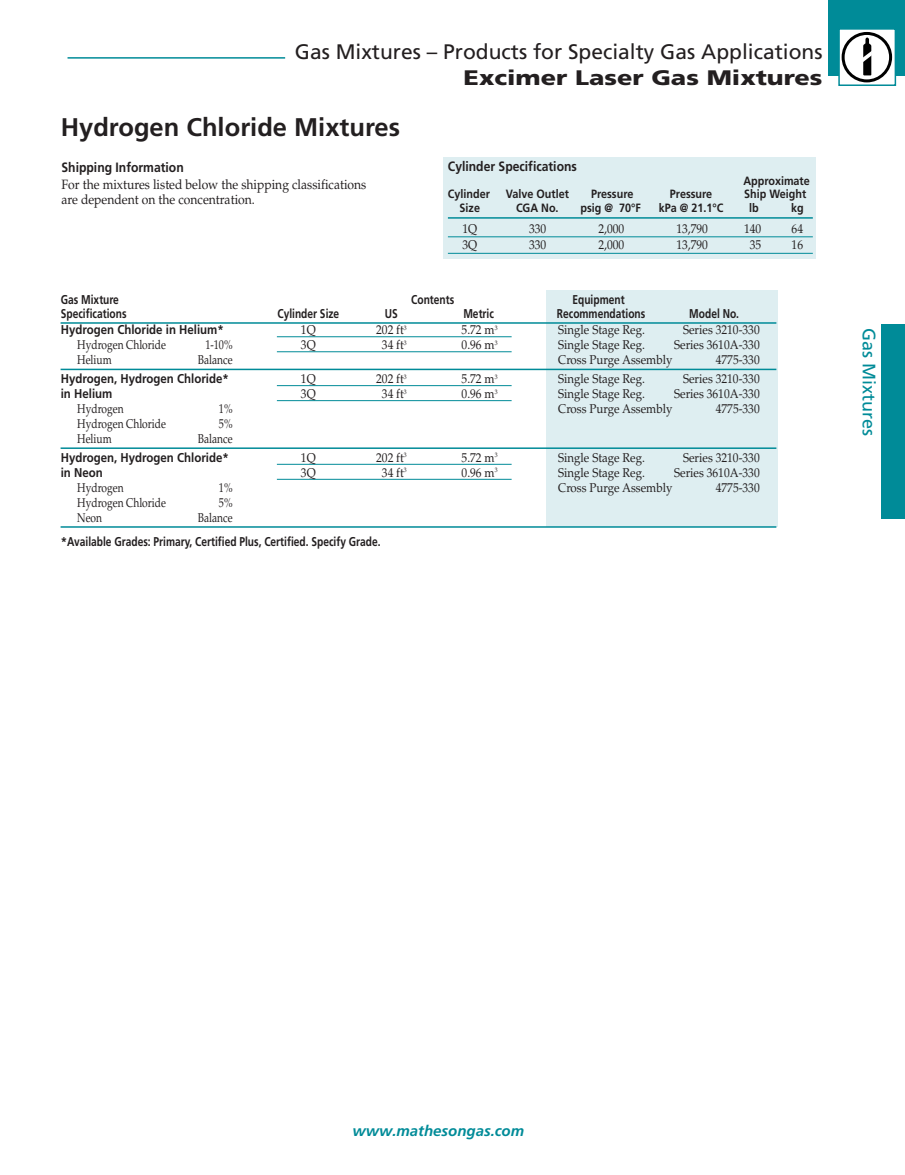
<style>
.page{position:relative;width:905px;height:1175px;background:#fff}
.page>*{position:absolute;margin:0;border:0;box-sizing:border-box;transform-origin:0 0}
.t1{font:700 25.5px "Frutiger";color:#231f20}
.t2{font:21px "Frutiger";color:#231f20}
.t3{font:900 21px "Frutiger";color:#231f20;scale:1.2 1}
.t4{font:18px "Frutiger";color:#008b98}
.t5{font:italic 700 15px "Frutiger";color:#008b98}
.t6{font:13.5px/15px "Palatino";color:#231f20;scale:.9 1}
.t7{font:700 13.5px "Frutiger";color:#231f20;scale:.9 1}
.t8{font:12.75px "Palatino";color:#231f20;scale:.9 1}
.t9{font:700 12.75px "Frutiger";color:#231f20;scale:.9 1}
.t10{font:12.75px "Palatino";color:#231f20;scale:.8 1}
.t11{font:700 12.75px "Frutiger";color:#231f20;scale:.8 1}
.t12{font:700 12px "Frutiger";color:#231f20;scale:.9 1}
</style>
<div class="page">
<hr style="left:68px;top:57px;width:217px;height:2px;background:#008b98">
<div style="left:828px;top:0;width:76px;height:75px;background:#008b98"></div>
<svg style="left:841px;top:31px;width:52px;height:52px"></svg>
<svg style="left:843px;top:33px;width:47px;height:48px"></svg>
<div style="left:841px;top:32px;width:51px;height:50px;border:3px solid #000;border-radius:50%"></div>
<svg style="left:862px;top:37px;width:9px;height:38px"></svg>
<div style="left:838px;top:28px;width:58px;height:58px;border:2px solid #008b98"></div>
<div style="left:881px;top:324px;width:23px;height:195px;background:#008b98"></div>
<div style="left:443px;top:158px;width:372px;height:101px;background:#deeef1"></div>
<hr style="left:448px;top:217px;width:364px;height:2px;background:#008b98">
<hr style="left:448px;top:236px;width:364px;height:1px;background:#008b98">
<hr style="left:448px;top:253px;width:364px;height:1px;background:#008b98">
<div style="left:546px;top:290px;width:231px;height:236px;background:#deeef1"></div>
<hr style="left:61px;top:322px;width:715px;height:2px;background:#008b98">
<hr style="left:277px;top:336px;width:234px;height:1px;background:#008b98">
<hr style="left:277px;top:351px;width:234px;height:1px;background:#008b98">
<hr style="left:61px;top:369px;width:715px;height:1px;background:#008b98">
<hr style="left:277px;top:385px;width:234px;height:1px;background:#008b98">
<hr style="left:277px;top:400px;width:234px;height:1px;background:#008b98">
<hr style="left:61px;top:447px;width:715px;height:2px;background:#008b98">
<hr style="left:277px;top:464px;width:234px;height:1px;background:#008b98">
<hr style="left:277px;top:479px;width:234px;height:1px;background:#008b98">
<hr style="left:61px;top:526px;width:715px;height:1px;background:#008b98">
<h2 class="t2" style="left:295px;top:44px;width:529px">Gas Mixtures – Products for Specialty Gas Applications</h2>
<h2 class="t3" style="left:463px;top:69px;width:300px">Excimer Laser Gas Mixtures</h2>
<h1 class="t1" style="left:61px;top:116px;width:341px">Hydrogen Chloride Mixtures</h1>
<p class="t7" style="left:62px;top:162px;width:137px">Shipping Information</p>
<p class="t6" style="left:62px;top:179px;width:340px">For the mixtures listed below the shipping classifications are dependent on the concentration.</p>
<p class="t7" style="left:448px;top:161px;width:145px">Cylinder Specifications</p>
<p class="t12" style="left:743px;top:176px;width:75px">Approximate</p>
<p class="t12" style="left:448px;top:189px;width:48px">Cylinder</p>
<p class="t12" style="left:506px;top:189px;width:72px">Valve Outlet</p>
<p class="t12" style="left:591px;top:189px;width:48px">Pressure</p>
<p class="t12" style="left:670px;top:189px;width:48px">Pressure</p>
<p class="t12" style="left:744px;top:189px;width:71px">Ship Weight</p>
<p class="t12" style="left:459px;top:203px;width:24px">Size</p>
<p class="t12" style="left:516px;top:203px;width:49px">CGA No.</p>
<p class="t12" style="left:580px;top:203px;width:69px">psig @ 70°F</p>
<p class="t12" style="left:658px;top:203px;width:73px">kPa @ 21.1°C</p>
<p class="t12" style="left:749px;top:203px;width:12px">lb</p>
<p class="t12" style="left:791px;top:203px;width:16px">kg</p>
<p class="t8" style="left:462px;top:223px;width:18px">1Q</p>
<p class="t8" style="left:529px;top:223px;width:21px">330</p>
<p class="t8" style="left:598px;top:223px;width:30px">2,000</p>
<p class="t8" style="left:676px;top:223px;width:37px">13,790</p>
<p class="t8" style="left:744px;top:223px;width:21px">140</p>
<p class="t8" style="left:791px;top:223px;width:14px">64</p>
<p class="t8" style="left:462px;top:240px;width:18px">3Q</p>
<p class="t8" style="left:529px;top:240px;width:21px">330</p>
<p class="t8" style="left:598px;top:240px;width:30px">2,000</p>
<p class="t8" style="left:676px;top:240px;width:37px">13,790</p>
<p class="t8" style="left:749px;top:240px;width:14px">35</p>
<p class="t8" style="left:791px;top:240px;width:14px">16</p>
<p class="t11" style="left:61px;top:294px;width:74px">Gas Mixture</p>
<p class="t11" style="left:411px;top:294px;width:55px">Contents</p>
<p class="t11" style="left:572px;top:294px;width:67px">Equipment</p>
<p class="t11" style="left:61px;top:308px;width:84px">Specifications</p>
<p class="t11" style="left:277px;top:308px;width:79px">Cylinder Size</p>
<p class="t11" style="left:384px;top:308px;width:18px">US</p>
<p class="t11" style="left:463px;top:308px;width:40px">Metric</p>
<p class="t11" style="left:557px;top:308px;width:112px">Recommendations</p>
<p class="t11" style="left:689px;top:308px;width:64px">Model No.</p>
<p class="t9" style="left:61px;top:325px;width:183px">Hydrogen Chloride in Helium*</p>
<p class="t8" style="left:301px;top:325px;width:18px">1Q</p>
<p class="t8" style="left:376px;top:325px;width:35px">202 ft<sup>3</sup></p>
<p class="t8" style="left:461px;top:325px;width:41px">5.72 m<sup>3</sup></p>
<p class="t8" style="left:558px;top:325px;width:98px">Single Stage Reg.</p>
<p class="t8" style="left:683px;top:325px;width:87px">Series 3210-330</p>
<p class="t10" style="left:77px;top:340px;width:112px">Hydrogen Chloride</p>
<p class="t10" style="left:205px;top:340px;width:36px">1-10%</p>
<p class="t8" style="left:301px;top:340px;width:18px">3Q</p>
<p class="t8" style="left:382px;top:340px;width:29px">34 ft<sup>3</sup></p>
<p class="t8" style="left:461px;top:340px;width:41px">0.96 m<sup>3</sup></p>
<p class="t8" style="left:558px;top:340px;width:98px">Single Stage Reg.</p>
<p class="t8" style="left:674px;top:340px;width:97px">Series 3610A-330</p>
<p class="t10" style="left:77px;top:355px;width:45px">Helium</p>
<p class="t10" style="left:198px;top:355px;width:45px">Balance</p>
<p class="t8" style="left:558px;top:355px;width:128px">Cross Purge Assembly</p>
<p class="t8" style="left:715px;top:355px;width:50px">4775-330</p>
<p class="t9" style="left:61px;top:373px;width:188px">Hydrogen, Hydrogen Chloride*</p>
<p class="t8" style="left:301px;top:374px;width:18px">1Q</p>
<p class="t8" style="left:376px;top:374px;width:35px">202 ft<sup>3</sup></p>
<p class="t8" style="left:461px;top:374px;width:41px">5.72 m<sup>3</sup></p>
<p class="t8" style="left:558px;top:374px;width:98px">Single Stage Reg.</p>
<p class="t8" style="left:683px;top:374px;width:87px">Series 3210-330</p>
<p class="t9" style="left:61px;top:388px;width:59px">in Helium</p>
<p class="t8" style="left:301px;top:389px;width:18px">3Q</p>
<p class="t8" style="left:382px;top:389px;width:29px">34 ft<sup>3</sup></p>
<p class="t8" style="left:461px;top:389px;width:41px">0.96 m<sup>3</sup></p>
<p class="t8" style="left:558px;top:389px;width:98px">Single Stage Reg.</p>
<p class="t8" style="left:674px;top:389px;width:97px">Series 3610A-330</p>
<p class="t10" style="left:77px;top:404px;width:59px">Hydrogen</p>
<p class="t10" style="left:219px;top:404px;width:19px">1%</p>
<p class="t8" style="left:558px;top:404px;width:128px">Cross Purge Assembly</p>
<p class="t8" style="left:715px;top:404px;width:50px">4775-330</p>
<p class="t10" style="left:77px;top:419px;width:112px">Hydrogen Chloride</p>
<p class="t10" style="left:219px;top:419px;width:19px">5%</p>
<p class="t10" style="left:77px;top:434px;width:45px">Helium</p>
<p class="t10" style="left:198px;top:434px;width:45px">Balance</p>
<p class="t9" style="left:61px;top:452px;width:188px">Hydrogen, Hydrogen Chloride*</p>
<p class="t8" style="left:301px;top:452px;width:18px">1Q</p>
<p class="t8" style="left:376px;top:452px;width:35px">202 ft<sup>3</sup></p>
<p class="t8" style="left:461px;top:452px;width:41px">5.72 m<sup>3</sup></p>
<p class="t8" style="left:558px;top:452px;width:98px">Single Stage Reg.</p>
<p class="t8" style="left:683px;top:452px;width:87px">Series 3210-330</p>
<p class="t9" style="left:61px;top:467px;width:48px">in Neon</p>
<p class="t8" style="left:301px;top:467px;width:18px">3Q</p>
<p class="t8" style="left:382px;top:467px;width:29px">34 ft<sup>3</sup></p>
<p class="t8" style="left:461px;top:467px;width:41px">0.96 m<sup>3</sup></p>
<p class="t8" style="left:558px;top:467px;width:98px">Single Stage Reg.</p>
<p class="t8" style="left:674px;top:467px;width:97px">Series 3610A-330</p>
<p class="t10" style="left:77px;top:482px;width:59px">Hydrogen</p>
<p class="t10" style="left:219px;top:482px;width:19px">1%</p>
<p class="t8" style="left:558px;top:482px;width:128px">Cross Purge Assembly</p>
<p class="t8" style="left:715px;top:482px;width:50px">4775-330</p>
<p class="t10" style="left:77px;top:497px;width:112px">Hydrogen Chloride</p>
<p class="t10" style="left:219px;top:497px;width:19px">5%</p>
<p class="t10" style="left:77px;top:512px;width:33px">Neon</p>
<p class="t10" style="left:198px;top:512px;width:45px">Balance</p>
<p class="t9" style="left:61px;top:536px;width:357px">*Available Grades: Primary, Certified Plus, Certified. Specify Grade.</p>
<h3 class="t4" style="left:876px;top:328px;width:109px;rotate:90deg">Gas Mixtures</h3>
<p class="t5" style="left:352px;top:1125px;width:173px">www.mathesongas.com</p>
</div>
